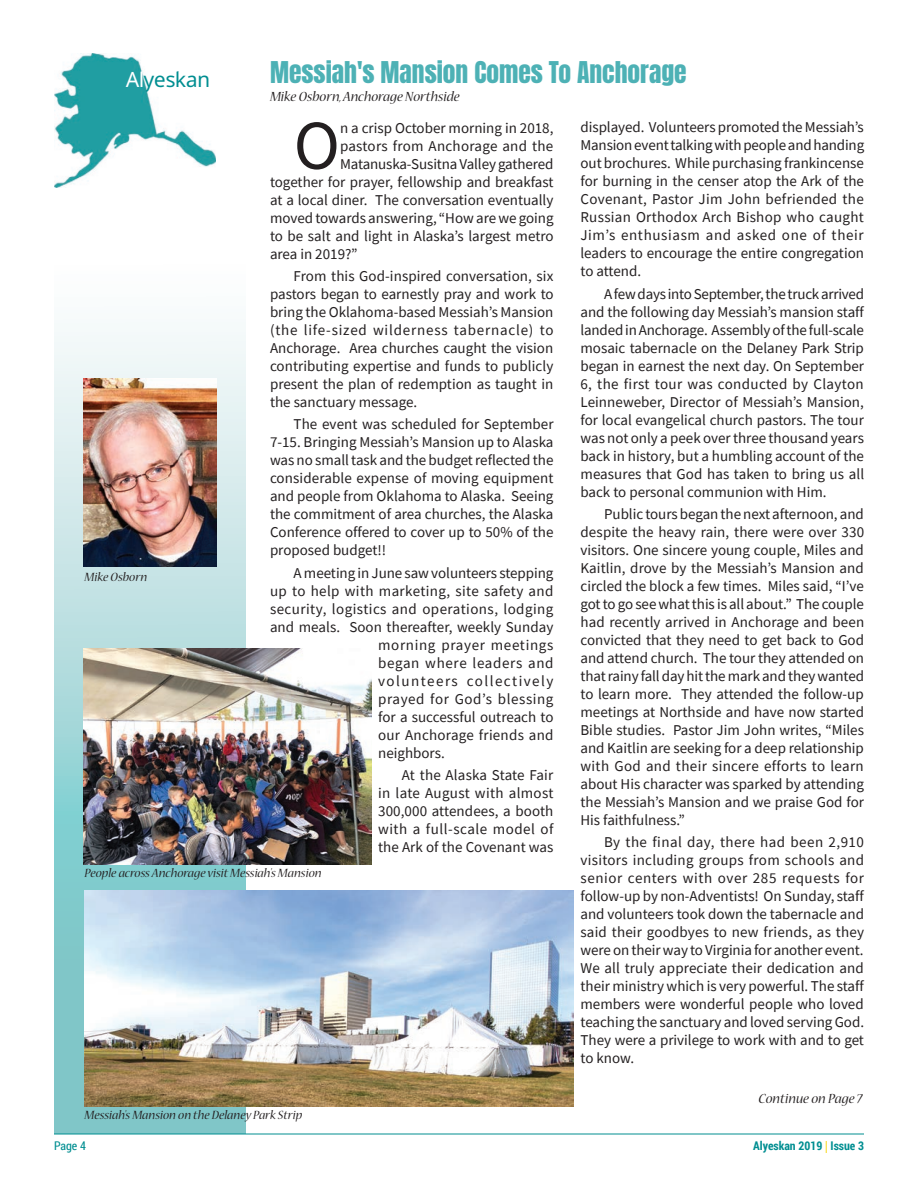
<style>
.page{position:relative;width:918px;height:1188px;background:#fff}
.page>*{position:absolute;margin:0;border:0;box-sizing:border-box;transform-origin:0 0}
.t1{font:69.9px "Source Sans Pro";color:#231f20}
.t2{font:25.5px "Anton";color:#4db1b5}
.t3{font:21px "Advent Sans Logo";color:#008e91}
.t4{font:15px/18px "Source Sans Pro";color:#231f20;text-align:justify}
.t5{font:italic 15px "Nueva Std";color:#231f20}
.t6{font:15px "Source Sans Pro";letter-spacing:.045em;color:#231f20}
.t7{font:15px "Source Sans Pro";letter-spacing:.03em;color:#231f20}
.t8{font:15px "Source Sans Pro";letter-spacing:.025em;color:#231f20}
.t9{font:15px "Source Sans Pro";letter-spacing:.02em;color:#231f20}
.t10{font:15px "Source Sans Pro";letter-spacing:.1em;color:#231f20}
.t11{font:15px "Source Sans Pro";letter-spacing:.04em;color:#231f20}
.t12{font:italic 13.5px "Nueva Std";color:#231f20}
.t13{font:700 12px "Roboto Condensed";color:#008e91}
.t14{font:12px "Roboto Condensed";color:#008e91}
.s1{color:#fff}
.s2{font-family:"Myriad Pro";color:#f8dd3e}
</style>
<div class="page">
<hr style="left:54px;top:1134px;width:810px;height:1px;background:#008e91">
<svg style="left:54px;top:332px;width:192px;height:802px;background:#b4dcde"></svg>
<img style="left:54px;top:54px;width:162px;height:134px">
<img style="left:83px;top:648px;width:288px;height:216px">
<img style="left:83px;top:378px;width:133px;height:188px">
<img style="left:85px;top:891px;width:489px;height:216px">
<h3 class="t3" style="left:126px;top:65px;width:85px"><span class="s1">Al</span>yeskan</h3>
<h2 class="t2" style="left:270px;top:59px;width:418px">Messiah's Mansion Comes To Anchorage</h2>
<p class="t5" style="left:270px;top:90px;width:191px">Mike Osborn, Anchorage Northside</p>
<h1 class="t1" style="left:294px;top:101px;width:48px">O</h1>
<p class="t4" style="left:340px;top:119px;width:215px">n a crisp October morning in 2018,</p>
<p class="t4" style="left:581px;top:118px;width:285px">displayed. Volunteers promoted the Messiah’s Mansion event talking with people and handing out brochures. While purchasing frankincense for burning in the censer atop the Ark of the Covenant, Pastor Jim John befriended the Russian Orthodox Arch Bishop who caught Jim’s enthusiasm and asked one of their leaders to encourage the entire congregation to attend.</p>
<p class="t4" style="left:581px;top:284px;width:285px;text-indent:24px">A few days into September, the truck arrived and the following day Messiah’s mansion staff landed in Anchorage. Assembly of the full-scale mosaic tabernacle on the Delaney Park Strip began in earnest the next day. On September 6, the first tour was conducted by Clayton Leinneweber, Director of Messiah’s Mansion, for local evangelical church pastors. The tour was not only a peek over three thousand years back in history, but a humbling account of the measures that God has taken to bring us all back to personal communion with Him.</p>
<p class="t4" style="left:581px;top:505px;width:285px;text-indent:24px">Public tours began the next afternoon, and despite the heavy rain, there were over 330 visitors. One sincere young couple, Miles and Kaitlin, drove by the Messiah’s Mansion and circled the block a few times. Miles said, “I’ve got to go see what this is all about.” The couple had recently arrived in Anchorage and been convicted that they need to get back to God and attend church. The tour they attended on that rainy fall day hit the mark and they wanted to learn more. They attended the follow-up meetings at Northside and have now started Bible studies. Pastor Jim John writes, “Miles and Kaitlin are seeking for a deep relationship with God and their sincere efforts to learn about His character was sparked by attending the Messiah’s Mansion and we praise God for His faithfulness.”</p>
<p class="t4" style="left:581px;top:833px;width:285px;text-indent:24px">By the final day, there had been 2,910 visitors including groups from schools and senior centers with over 285 requests for follow-up by non-Adventists! On Sunday, staff and volunteers took down the tabernacle and said their goodbyes to new friends, as they were on their way to Virginia for another event.<br>We all truly appreciate their dedication and their ministry which is very powerful. The staff members were wonderful people who loved teaching the sanctuary and loved serving God.<br>They were a privilege to work with and to get to know.</p>
<p class="t9" style="left:340px;top:136px;width:215px">pastors from Anchorage and the</p>
<p class="t4" style="left:340px;top:155px;width:215px">Matanuska-Susitna Valley gathered</p>
<p class="t4" style="left:270px;top:173px;width:285px">together for prayer, fellowship and breakfast</p>
<p class="t4" style="left:270px;top:191px;width:285px">at a local diner. The conversation eventually</p>
<p class="t4" style="left:270px;top:209px;width:285px">moved towards answering, “How are we going</p>
<p class="t4" style="left:270px;top:227px;width:285px">to be salt and light in Alaska’s largest metro</p>
<p class="t4" style="left:270px;top:245px;width:89px">area in 2019?”</p>
<p class="t4" style="left:270px;top:267px;width:285px;text-indent:24px">From this God-inspired conversation, six pastors began to earnestly pray and work to bring the Oklahoma-based Messiah’s Mansion (the life-sized wilderness tabernacle) to Anchorage. Area churches caught the vision contributing expertise and funds to publicly present the plan of redemption as taught in the sanctuary message.</p>
<p class="t4" style="left:270px;top:415px;width:285px;text-indent:24px">The event was scheduled for September 7-15. Bringing Messiah’s Mansion up to Alaska was no small task and the budget reflected the considerable expense of moving equipment and people from Oklahoma to Alaska. Seeing the commitment of area churches, the Alaska Conference offered to cover up to 50% of the proposed budget!!</p>
<p class="t4" style="left:294px;top:564px;width:261px">A meeting in June saw volunteers stepping</p>
<p class="t8" style="left:270px;top:581px;width:285px">up to help with marketing, site safety and</p>
<p class="t7" style="left:270px;top:599px;width:285px">security, logistics and operations, lodging</p>
<p class="t4" style="left:270px;top:618px;width:285px">and meals. Soon thereafter, weekly Sunday</p>
<p class="t6" style="left:378px;top:635px;width:177px">morning prayer meetings</p>
<p class="t6" style="left:378px;top:653px;width:177px">began where leaders and</p>
<p class="t10" style="left:378px;top:671px;width:177px">volunteers collectively</p>
<p class="t11" style="left:378px;top:689px;width:177px">prayed for God’s blessing</p>
<p class="t4" style="left:378px;top:708px;width:177px">for a successful outreach to</p>
<p class="t4" style="left:378px;top:726px;width:177px">our Anchorage friends and</p>
<p class="t4" style="left:378px;top:744px;width:68px">neighbors.</p>
<p class="t4" style="left:378px;top:766px;width:177px;text-indent:24px">At the Alaska State Fair in late August with almost 300,000 attendees, a booth with a full-scale model of the Ark of the Covenant was</p>
<p class="t12" style="left:85px;top:571px;width:64px">Mike Osborn</p>
<p class="t12" style="left:85px;top:867px;width:239px">People across Anchorage visit Messiah's Mansion</p>
<p class="t12" style="left:85px;top:1109px;width:219px">Messiah's Mansion on the Delaney Park Strip</p>
<p class="t5" style="left:759px;top:1091px;width:105px">Continue on Page 7</p>
<p class="t14" style="left:54px;top:1137px;width:33px">Page 4</p>
<p class="t13" style="left:753px;top:1137px;width:112px">Alyeskan 2019 <span class="s2">|</span> Issue 3</p>
</div>
